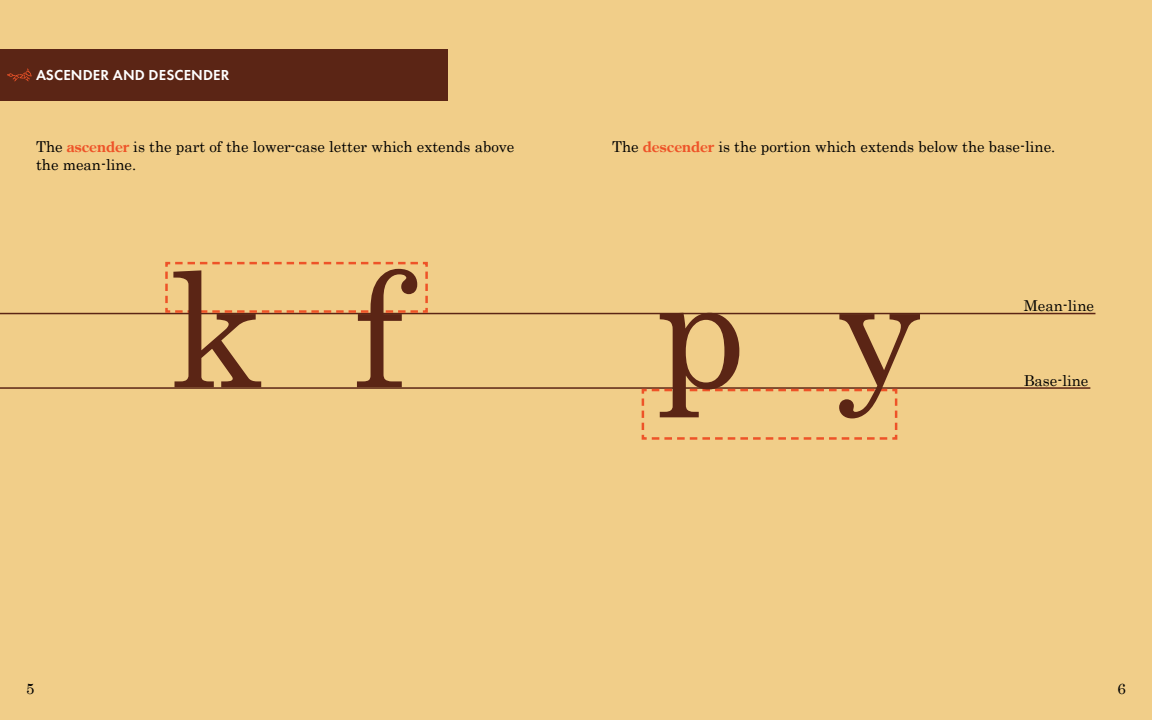
<style>
.page{position:relative;width:1152px;height:720px;background:#f1ce89}
.page>*{position:absolute;margin:0;border:0;box-sizing:border-box;transform-origin:0 0}
.t1{font:160px "Century";color:#5b2515}
.t2{font:15px "Century";color:#000}
.t3{font:600 15px "Futura PT";letter-spacing:.01em;color:#fff}
.s1{font-weight:700;font-size:14.5px;color:#ee5328}
</style>
<div class="page">
<hr style="left:0;top:387px;width:1090px;height:2px;background:#5b2515">
<hr style="left:0;top:313px;width:1095px;height:1px;background:#5b2515">
<svg style="left:164px;top:261px;width:265px;height:52px"></svg>
<svg style="left:640px;top:388px;width:259px;height:52px"></svg>
<div style="left:0;top:49px;width:448px;height:52px;background:#5b2515"></div>
<svg style="left:7px;top:68px;width:25px;height:14px"></svg>
<p class="t3" style="left:36px;top:65px;width:195px">ASCENDER AND DESCENDER</p>
<p class="t2" style="left:36px;top:134px;width:480px">The <span class="s1">ascender</span> is the part of the lower-case letter which extends above</p>
<p class="t2" style="left:612px;top:134px;width:445px">The <span class="s1">descender</span> is the portion which extends below the base-line.</p>
<p class="t2" style="left:36px;top:152px;width:102px">the mean-line.</p>
<p class="t1" style="left:169px;top:195px;width:239px">k f</p>
<p class="t1" style="left:655px;top:195px;width:268px">p y</p>
<p class="t2" style="left:1024px;top:293px;width:72px">Mean-line</p>
<p class="t2" style="left:1024px;top:368px;width:66px">Base-line</p>
<p class="t2" style="left:26px;top:676px;width:10px">5</p>
<p class="t2" style="left:1118px;top:676px;width:10px">6</p>
</div>
